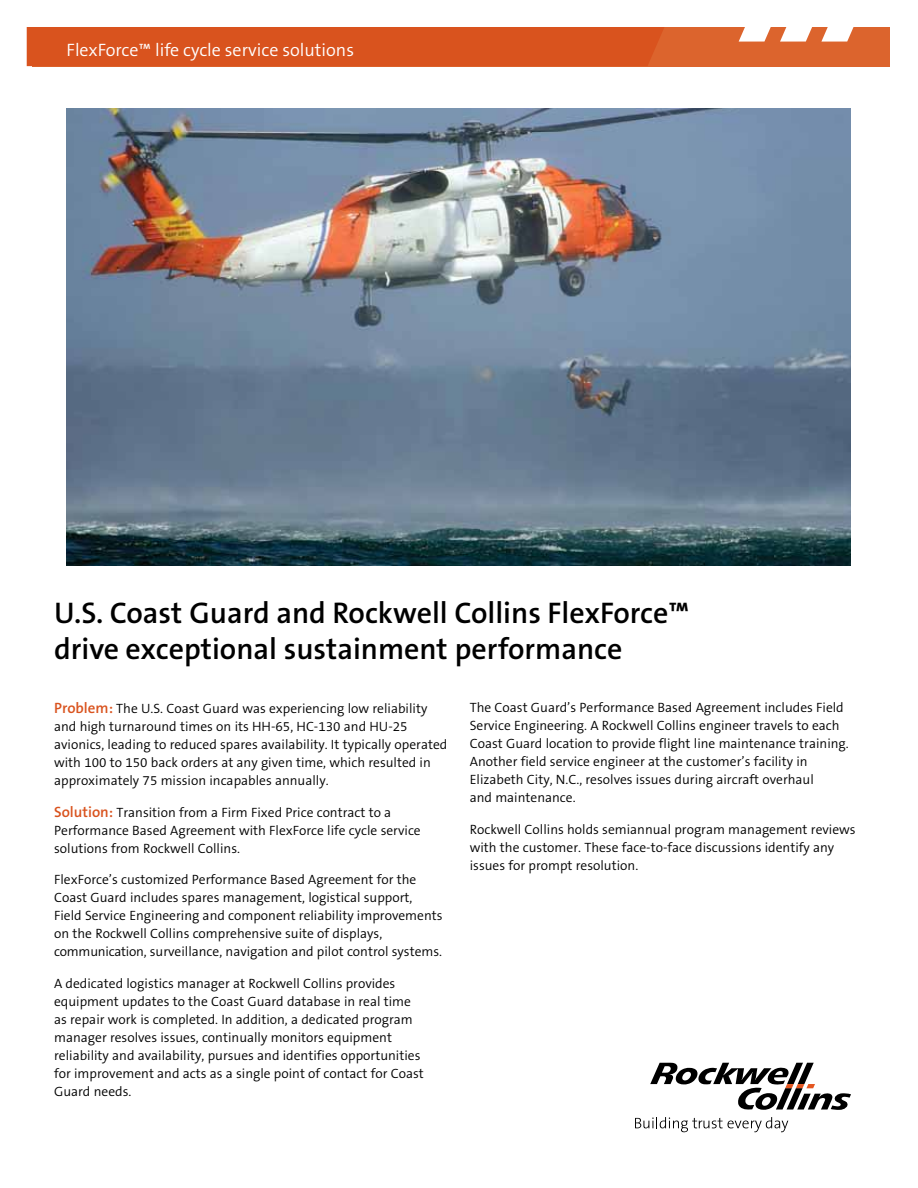
<style>
.page{position:relative;width:918px;height:1188px;background:#fff}
.page>*{position:absolute;margin:0;border:0;box-sizing:border-box;transform-origin:0 0}
.t1{font:600 30px/36px "The Sans B6";color:#000}
.t2{font:300 18px "The Sans B4";color:#fff}
.t3{font:300 13.5px/18px "The Sans B4";color:#000}
.s1{font-family:"The Sans B6";font-weight:600;font-size:15px;color:#d9531e}
</style>
<div class="page">
<div style="left:32px;top:27px;width:858px;height:39px;background:#dc642d"></div>
<div style="left:27px;top:27px;width:637px;height:39px;background:#d9531e"></div>
<img style="left:67px;top:108px;width:784px;height:458px">
<svg style="left:635px;top:1117px;width:153px;height:15px"></svg>
<svg style="left:650px;top:1063px;width:201px;height:47px"></svg>
<svg style="left:780px;top:27px;width:32px;height:15px"></svg>
<svg style="left:739px;top:27px;width:32px;height:15px"></svg>
<svg style="left:821px;top:27px;width:33px;height:15px"></svg>
<h2 class="t2" style="left:67px;top:40px;width:289px">FlexForce™ life cycle service solutions</h2>
<h1 class="t1" style="left:54px;top:596px;width:637px">U.S. Coast Guard and Rockwell Collins FlexForce™ drive exceptional sustainment performance</h1>
<p class="t3" style="left:54px;top:700px;width:395px"><span class="s1">Problem:</span> The U.S. Coast Guard was experiencing low reliability and high turnaround times on its HH-65, HC-130 and HU-25 avionics, leading to reduced spares availability. It typically operated with 100 to 150 back orders at any given time, which resulted in approximately 75 mission incapables annually.</p>
<p class="t3" style="left:54px;top:804px;width:368px"><span class="s1">Solution:</span> Transition from a Firm Fixed Price contract to a<br>Performance Based Agreement with FlexForce life cycle service solutions from Rockwell Collins.</p>
<p class="t3" style="left:54px;top:871px;width:390px">FlexForce’s customized Performance Based Agreement for the Coast Guard includes spares management, logistical support, Field Service Engineering and component reliability improvements on the Rockwell Collins comprehensive suite of displays, communication, surveillance, navigation and pilot control systems.</p>
<p class="t3" style="left:54px;top:975px;width:371px">A dedicated logistics manager at Rockwell Collins provides equipment updates to the Coast Guard database in real time as repair work is completed. In addition, a dedicated program manager resolves issues, continually monitors equipment reliability and availability, pursues and identifies opportunities for improvement and acts as a single point of contact for Coast Guard needs.</p>
<p class="t3" style="left:470px;top:699px;width:381px">The Coast Guard’s Performance Based Agreement includes Field Service Engineering. A Rockwell Collins engineer travels to each Coast Guard location to provide flight line maintenance training.<br>Another field service engineer at the customer’s facility in Elizabeth City, N.C., resolves issues during aircraft overhaul<br>and maintenance.</p>
<p class="t3" style="left:470px;top:820px;width:387px">Rockwell Collins holds semiannual program management reviews with the customer. These face-to-face discussions identify any issues for prompt resolution.</p>
</div>
